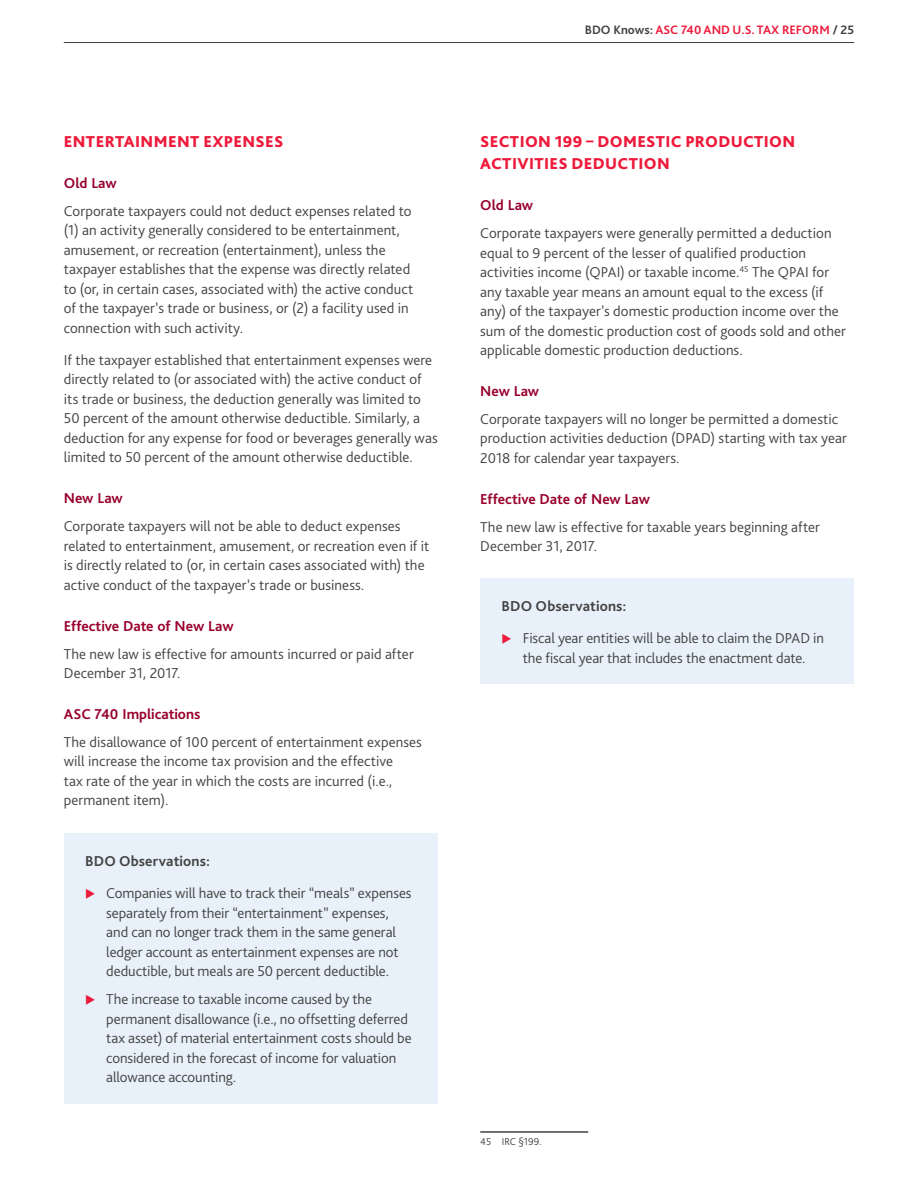
<style>
.page{position:relative;width:918px;height:1188px;background:#fff}
.page>*{position:absolute;margin:0;border:0;box-sizing:border-box;transform-origin:0 0}
.t1{font:800 16.5px/22.5px "Bliss Pro";letter-spacing:.02em;color:#ed1a3b}
.t2{font:300 15px/19.5px "Bliss Pro";color:#424241}
.t3{font:700 15px "Bliss Pro";letter-spacing:-.005em;color:#98002e}
.t4{font:700 15px "Bliss Pro";letter-spacing:.01em;color:#424241}
.t5{font:700 12.75px "Bliss Pro";color:#ed1a3b}
.t6{font:300 10.5px "Bliss Pro";color:#424241}
.s1{color:#424241}
</style>
<div class="page">
<div style="left:64px;top:833px;width:374px;height:271px;background:#e8f1fa"></div>
<div style="left:480px;top:578px;width:374px;height:106px;background:#e8f1fa"></div>
<hr style="left:480px;top:1131px;width:108px;height:2px;background:#424241">
<hr style="left:64px;top:42px;width:790px;height:1px;background:#424241">
<p class="t1" style="left:64px;top:130px;width:221px">ENTERTAINMENT EXPENSES</p>
<p class="t3" style="left:64px;top:173px;width:54px">Old Law</p>
<p class="t2" style="left:64px;top:201px;width:351px">Corporate taxpayers could not deduct expenses related to (1) an activity generally considered to be entertainment, amusement, or recreation (entertainment), unless the taxpayer establishes that the expense was directly related to (or, in certain cases, associated with) the active conduct of the taxpayer’s trade or business, or (2) a facility used in connection with such activity.</p>
<p class="t2" style="left:64px;top:350px;width:375px">If the taxpayer established that entertainment expenses were directly related to (or associated with) the active conduct of its trade or business, the deduction generally was limited to 50 percent of the amount otherwise deductible. Similarly, a deduction for any expense for food or beverages generally was limited to 50 percent of the amount otherwise deductible.</p>
<p class="t3" style="left:64px;top:489px;width:60px">New Law</p>
<p class="t2" style="left:64px;top:516px;width:367px">Corporate taxpayers will not be able to deduct expenses related to entertainment, amusement, or recreation even if it is directly related to (or, in certain cases associated with) the active conduct of the taxpayer’s trade or business.</p>
<p class="t3" style="left:64px;top:616px;width:171px">Effective Date of New Law</p>
<p class="t2" style="left:64px;top:643px;width:352px">The new law is effective for amounts incurred or paid after<br>December 31, 2017.</p>
<p class="t3" style="left:64px;top:704px;width:138px">ASC 740 Implications</p>
<p class="t2" style="left:64px;top:732px;width:360px">The disallowance of 100 percent of entertainment expenses will increase the income tax provision and the effective<br>tax rate of the year in which the costs are incurred (i.e., permanent item).</p>
<p class="t4" style="left:85px;top:852px;width:126px">BDO Observations:</p>
<p class="t2" style="left:106px;top:883px;width:307px">Companies will have to track their “meals” expenses separately from their “entertainment” expenses, and can no longer track them in the same general ledger account as entertainment expenses are not deductible, but meals are 50 percent deductible.</p>
<p class="t2" style="left:106px;top:989px;width:307px">The increase to taxable income caused by the permanent disallowance (i.e., no offsetting deferred tax asset) of material entertainment costs should be considered in the forecast of income for valuation allowance accounting.</p>
<p class="t5" style="left:585px;top:22px;width:271px"><span class="s1">BDO Knows:</span> ASC 740 AND U.S. TAX REFORM <span class="s1">/ 25</span></p>
<p class="t1" style="left:480px;top:130px;width:317px">SECTION 199 – DOMESTIC PRODUCTION<br>ACTIVITIES DEDUCTION</p>
<p class="t3" style="left:480px;top:196px;width:54px">Old Law</p>
<p class="t2" style="left:480px;top:223px;width:367px">Corporate taxpayers were generally permitted a deduction equal to 9 percent of the lesser of qualified production activities income (QPAI) or taxable income.<sup>45</sup> The QPAI for any taxable year means an amount equal to the excess (if any) of the taxpayer’s domestic production income over the sum of the domestic production cost of goods sold and other applicable domestic production deductions.</p>
<p class="t3" style="left:480px;top:382px;width:60px">New Law</p>
<p class="t2" style="left:480px;top:409px;width:368px">Corporate taxpayers will no longer be permitted a domestic production activities deduction (DPAD) starting with tax year<br>2018 for calendar year taxpayers.</p>
<p class="t3" style="left:480px;top:489px;width:171px">Effective Date of New Law</p>
<p class="t2" style="left:480px;top:517px;width:341px">The new law is effective for taxable years beginning after<br>December 31, 2017.</p>
<p class="t4" style="left:502px;top:597px;width:126px">BDO Observations:</p>
<p class="t2" style="left:523px;top:628px;width:303px">Fiscal year entities will be able to claim the DPAD in the fiscal year that includes the enactment date.</p>
<p class="t6" style="left:480px;top:1135px;width:63px">45 IRC §199.</p>
</div>
